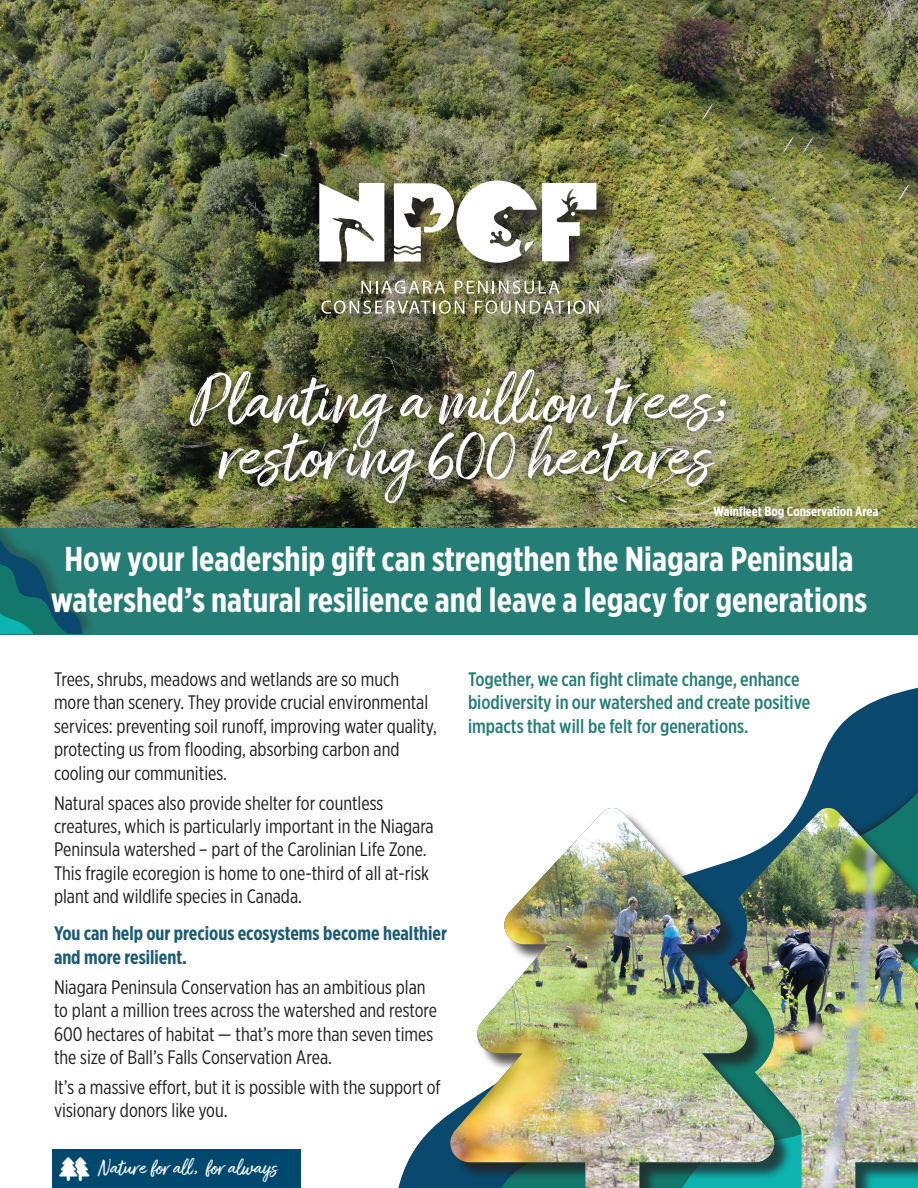
<style>
.page{position:relative;width:918px;height:1188px;background:#fff}
.page>*{position:absolute;margin:0;border:0;box-sizing:border-box;transform-origin:0 0}
.t1{font:67.5px/55.3px "Amithen";color:#fff;text-align:center}
.t2{font:700 34.5px/41.4px "Gotham X Narrow";color:#fff;text-align:center}
.t3{font:21px "Amithen";color:#fff}
.t4{font:19.5px/23.4px "Gotham X Narrow";color:#231f20}
.t5{font:500 19.5px/23.4px "Gotham X Narrow";color:#257e75}
.t6{font:700 19.5px/23.4px "Gotham X Narrow";color:#1a5b75}
.t7{font:700 13.5px "Gotham X Narrow";color:#fff}
</style>
<div class="page">
<svg style="left:398px;top:687px;width:520px;height:501px"></svg>
<div style="left:495px;top:747px;width:423px;height:441px;background:#231f20;opacity:.75"></div>
<svg style="left:493px;top:760px;width:425px;height:47px"></svg>
<img style="left:0;top:0;width:918px;height:528px">
<div style="left:0;top:528px;width:918px;height:107px;background:#257e75"></div>
<div style="left:0;top:515px;width:97px;height:124px;background:#231f20;opacity:.33"></div>
<svg style="left:0;top:526px;width:83px;height:108px"></svg>
<div style="left:182px;top:361px;width:552px;height:150px;background:#231f20;opacity:.75"></div>
<img style="left:449px;top:808px;width:469px;height:380px">
<div style="left:321px;top:183px;width:296px;height:149px;background:#231f20;opacity:.75"></div>
<svg style="left:361px;top:281px;width:84px;height:13px"></svg>
<svg style="left:455px;top:281px;width:104px;height:13px"></svg>
<svg style="left:321px;top:300px;width:143px;height:14px;background:#919277"></svg>
<svg style="left:475px;top:300px;width:124px;height:14px;background:#9a9c80"></svg>
<hr style="left:319px;top:287px;width:37px;height:1px;background:#6c6d70">
<hr style="left:562px;top:287px;width:35px;height:1px;background:#6c6d70">
<svg style="left:319px;top:183px;width:65px;height:78px"></svg>
<svg style="left:394px;top:180px;width:202px;height:83px"></svg>
<div style="left:52px;top:1150px;width:248px;height:38px;background:#00486e"></div>
<h1 class="t1" style="left:190px;top:376px;width:540px">Planting a million trees; restoring 600 hectares</h1>
<p class="t7" style="left:714px;top:503px;width:166px">Wainfleet Bog Conservation Area</p>
<h2 class="t2" style="left:51px;top:538px;width:818px">How your leadership gift can strengthen the Niagara Peninsula watershed’s natural resilience and leave a legacy for generations</h2>
<p class="t4" style="left:54px;top:667px;width:385px">Trees, shrubs, meadows and wetlands are so much more than scenery. They provide crucial environmental services: preventing soil runoff, improving water quality, protecting us from flooding, absorbing carbon and cooling our communities.</p>
<p class="t4" style="left:54px;top:791px;width:381px">Natural spaces also provide shelter for countless creatures, which is particularly important in the Niagara Peninsula watershed – part of the Carolinian Life Zone.<br>This fragile ecoregion is home to one-third of all at-risk plant and wildlife species in Canada.</p>
<p class="t6" style="left:54px;top:921px;width:394px">You can help our precious ecosystems become healthier and more resilient.</p>
<p class="t4" style="left:54px;top:975px;width:385px">Niagara Peninsula Conservation has an ambitious plan to plant a million trees across the watershed and restore 600 hectares of habitat — that’s more than seven times the size of Ball’s Falls Conservation Area.</p>
<p class="t4" style="left:54px;top:1075px;width:388px">It’s a massive effort, but it is possible with the support of visionary donors like you.</p>
<p class="t3" style="left:98px;top:1155px;width:181px">Nature for all, for always</p>
<p class="t5" style="left:468px;top:667px;width:344px">Together, we can fight climate change, enhance biodiversity in our watershed and create positive impacts that will be felt for generations.</p>
</div>
